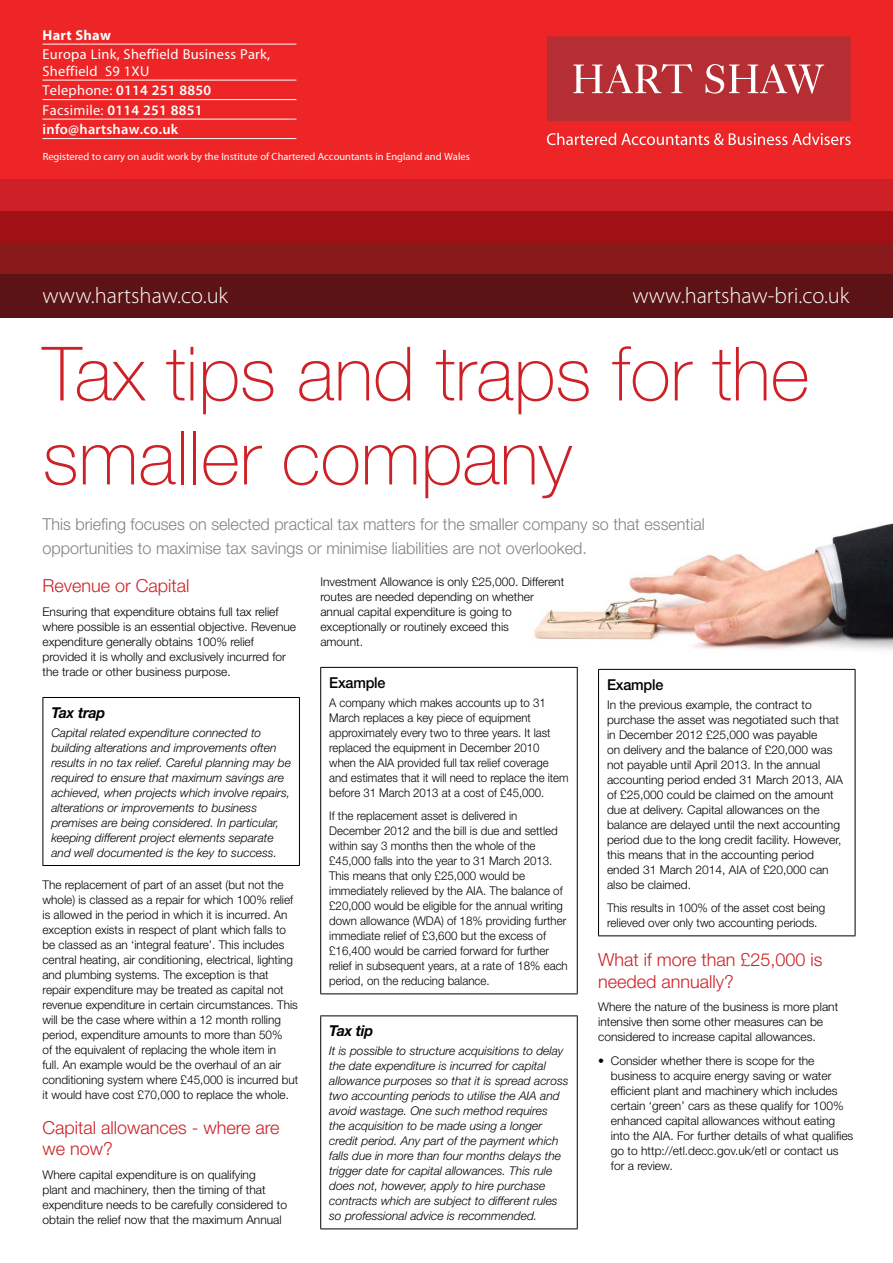
<style>
.page{position:relative;width:893px;height:1263px;background:#fff}
.page>*{position:absolute;margin:0;border:0;box-sizing:border-box;transform-origin:0 0}
.t1{font:100 75px/84px "Helvetica Neue";color:#cd2127}
.t2{font:300 22.5px "Myriad Pro";color:#fff}
.t3{font:300 18px/21.6px "Helvetica Neue";color:#cd2127}
.t4{font:300 16.5px/24px "Helvetica Neue";color:#808285}
.t5{font:500 15px "Helvetica Neue";letter-spacing:-.015em;color:#000;scale:.96 1}
.t6{font:italic 700 15px "Helvetica Neue";letter-spacing:-.015em;color:#000;scale:.96 1}
.t7{font:600 14.4px/19.5px "Myriad Pro";letter-spacing:.02em;color:#fff}
.t8{font:14.4px/16.5px "Myriad";letter-spacing:.02em;color:#fff}
.t9{font:700 14.4px "Myriad Pro";letter-spacing:.02em;color:#fff}
.t10{font:300 12px/15px "Helvetica Neue";color:#000}
.t11{font:italic 300 12px/15px "Helvetica Neue";color:#000}
.t12{font:300 12px/15px "Helvetica Neue";color:#000;scale:.96 1}
.t13{font:300 12px/15px "Helvetica Neue";color:#000;scale:.95 1}
.t14{font:10.5px "Myriad Pro";color:#fff}
.s1{font-family:"Myriad";font-weight:400}
</style>
<div class="page">
<div style="left:0;top:0;width:893px;height:188px;background:#ee2526"></div>
<div style="left:0;top:180px;width:893px;height:32px;background:#cd2127"></div>
<div style="left:0;top:244px;width:893px;height:32px;background:#891a1c"></div>
<div style="left:0;top:212px;width:893px;height:32px;background:#a01014"></div>
<div style="left:0;top:275px;width:893px;height:43px;background:#5c1315"></div>
<svg style="left:547px;top:36px;width:304px;height:85px"></svg>
<svg style="left:547px;top:133px;width:304px;height:12px"></svg>
<hr style="left:43px;top:44px;width:253px;height:1px;background:#fff">
<hr style="left:43px;top:80px;width:253px;height:1px;background:#fff">
<hr style="left:43px;top:99px;width:253px;height:1px;background:#fff">
<hr style="left:43px;top:119px;width:253px;height:1px;background:#fff">
<hr style="left:43px;top:138px;width:253px;height:1px;background:#fff">
<img style="left:524px;top:523px;width:369px;height:153px">
<hr style="left:43px;top:697px;width:257px;height:1px;background:#000">
<hr style="left:43px;top:698px;width:1px;height:167px;background:#000">
<hr style="left:299px;top:698px;width:1px;height:167px;background:#000">
<hr style="left:43px;top:865px;width:257px;height:1px;background:#000">
<hr style="left:320px;top:667px;width:258px;height:1px;background:#000">
<hr style="left:320px;top:668px;width:1px;height:325px;background:#000">
<hr style="left:577px;top:668px;width:1px;height:325px;background:#000">
<hr style="left:320px;top:993px;width:258px;height:1px;background:#000">
<hr style="left:320px;top:1015px;width:258px;height:1px;background:#000">
<hr style="left:320px;top:1016px;width:1px;height:212px;background:#000">
<hr style="left:577px;top:1016px;width:1px;height:212px;background:#000">
<hr style="left:320px;top:1228px;width:258px;height:1px;background:#000">
<hr style="left:598px;top:669px;width:257px;height:1px;background:#000">
<hr style="left:598px;top:670px;width:1px;height:265px;background:#000">
<hr style="left:855px;top:670px;width:1px;height:265px;background:#000">
<hr style="left:598px;top:935px;width:257px;height:1px;background:#000">
<p class="t9" style="left:43px;top:26px;width:70px">Hart Shaw</p>
<p class="t8" style="left:43px;top:47px;width:229px">Europa Link, Sheffield Business Park,<br>Sheffield S9 1XU</p>
<p class="t7" style="left:43px;top:80px;width:170px"><span class="s1">Telephone:</span> 0114 251 8850<br><span class="s1">Facsimile:</span> 0114 251 8851 info@hartshaw.co.uk</p>
<p class="t14" style="left:43px;top:150px;width:429px">Registered to carry on audit work by the Institute of Chartered Accountants in England and Wales</p>
<h2 class="t2" style="left:43px;top:282px;width:187px">www.hartshaw.co.uk</h2>
<h2 class="t2" style="left:632px;top:282px;width:218px">www.hartshaw-bri.co.uk</h2>
<h1 class="t1" style="left:43px;top:332px;width:769px">Tax tips and traps for the smaller company</h1>
<h3 class="t4" style="left:43px;top:511px;width:664px">This briefing focuses on selected practical tax matters for the smaller company so that essential opportunities to maximise tax savings or minimise liabilities are not overlooked.</h3>
<h3 class="t3" style="left:43px;top:575px;width:149px">Revenue or Capital</h3>
<p class="t10" style="left:43px;top:604px;width:255px">Ensuring that expenditure obtains full tax relief where possible is an essential objective. Revenue expenditure generally obtains 100% relief provided it is wholly and exclusively incurred for the trade or other business purpose.</p>
<p class="t6" style="left:51px;top:703px;width:58px">Tax trap</p>
<p class="t11" style="left:51px;top:725px;width:241px">Capital related expenditure connected to building alterations and improvements often results in no tax relief. Careful planning may be required to ensure that maximum savings are achieved, when projects which involve repairs, alterations or improvements to business premises are being considered. In particular, keeping different project elements separate and well documented is the key to success.</p>
<p class="t10" style="left:43px;top:877px;width:257px">The replacement of part of an asset (but not the whole) is classed as a repair for which 100% relief is allowed in the period in which it is incurred. An exception exists in respect of plant which falls to be classed as an ‘integral feature’. This includes central heating, air conditioning, electrical, lighting and plumbing systems. The exception is that repair expenditure may be treated as capital not revenue expenditure in certain circumstances. This will be the case where within a 12 month rolling period, expenditure amounts to more than 50%<br>of the equivalent of replacing the whole item in<br>full. An example would be the overhaul of an air conditioning system where £45,000 is incurred but it would have cost £70,000 to replace the whole.</p>
<h3 class="t3" style="left:43px;top:1116px;width:239px">Capital allowances - where are we now?</h3>
<p class="t10" style="left:43px;top:1167px;width:246px">Where capital expenditure is on qualifying<br>plant and machinery, then the timing of that expenditure needs to be carefully considered to obtain the relief now that the maximum Annual</p>
<p class="t10" style="left:320px;top:574px;width:245px">Investment Allowance is only £25,000. Different routes are needed depending on whether annual capital expenditure is going to exceptionally or routinely exceed this<br>amount.</p>
<p class="t5" style="left:329px;top:673px;width:60px">Example</p>
<p class="t13" style="left:329px;top:695px;width:254px">A company which makes accounts up to 31<br>March replaces a key piece of equipment approximately every two to three years. It last replaced the equipment in December 2010 when the AIA provided full tax relief coverage and estimates that it will need to replace the item before 31 March 2013 at a cost of £45,000.</p>
<p class="t12" style="left:329px;top:808px;width:250px">If the replacement asset is delivered in December 2012 and the bill is due and settled within say 3 months then the whole of the £45,000 falls into the year to 31 March 2013.<br>This means that only £25,000 would be immediately relieved by the AIA. The balance of £20,000 would be eligible for the annual writing down allowance (WDA) of 18% providing further immediate relief of £3,600 but the excess of £16,400 would be carried forward for further relief in subsequent years, at a rate of 18% each period, on the reducing balance.</p>
<p class="t6" style="left:329px;top:1021px;width:47px">Tax tip</p>
<p class="t11" style="left:329px;top:1043px;width:241px">It is possible to structure acquisitions to delay the date expenditure is incurred for capital allowance purposes so that it is spread across two accounting periods to utilise the AIA and avoid wastage. One such method requires<br>the acquisition to be made using a longer credit period. Any part of the payment which falls due in more than four months delays the trigger date for capital allowances. This rule does not, however, apply to hire purchase contracts which are subject to different rules so professional advice is recommended.</p>
<p class="t5" style="left:607px;top:675px;width:60px">Example</p>
<p class="t10" style="left:607px;top:697px;width:238px">In the previous example, the contract to purchase the asset was negotiated such that in December 2012 £25,000 was payable<br>on delivery and the balance of £20,000 was not payable until April 2013. In the annual accounting period ended 31 March 2013, AIA of £25,000 could be claimed on the amount due at delivery. Capital allowances on the balance are delayed until the next accounting period due to the long credit facility. However, this means that in the accounting period ended 31 March 2014, AIA of £20,000 can also be claimed.</p>
<p class="t10" style="left:607px;top:900px;width:220px">This results in 100% of the asset cost being relieved over only two accounting periods.</p>
<h3 class="t3" style="left:598px;top:949px;width:226px">What if more than £25,000 is needed annually?</h3>
<p class="t10" style="left:598px;top:999px;width:242px">Where the nature of the business is more plant intensive then some other measures can be considered to increase capital allowances.</p>
<p class="t10" style="left:611px;top:1053px;width:244px;text-indent:-13px">• Consider whether there is scope for the business to acquire energy saving or water efficient plant and machinery which includes certain ‘green’ cars as these qualify for 100% enhanced capital allowances without eating into the AIA. For further details of what qualifies go to http://etl.decc.gov.uk/etl or contact us for a review.</p>
</div>
